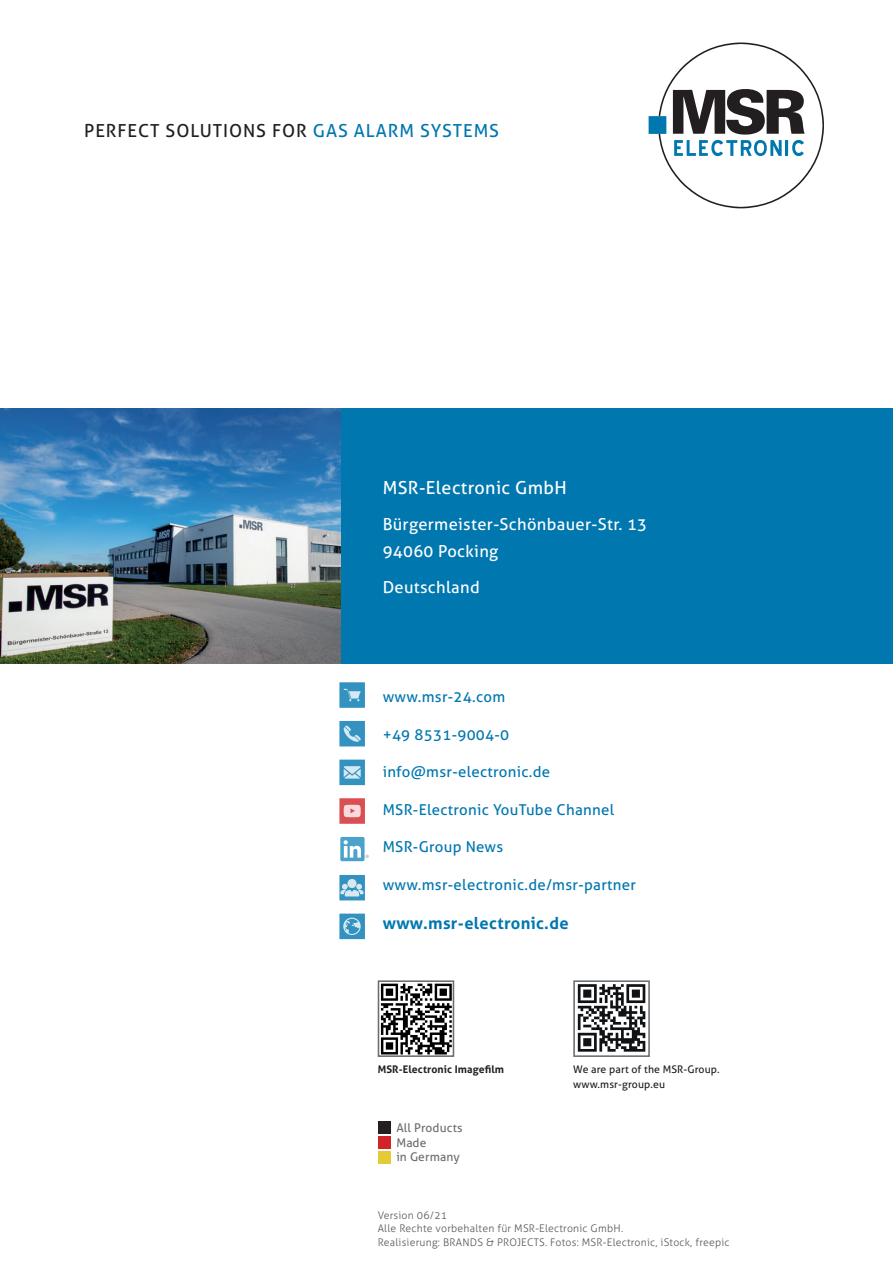
<style>
.page{position:relative;width:893px;height:1263px;background:#fff}
.page>*{position:absolute;margin:0;border:0;box-sizing:border-box;transform-origin:0 0}
.t1{font:18px "Aller";letter-spacing:.05em;color:#231f20}
.t2{font:18px "Aller";letter-spacing:.02em;color:#fff}
.t3{font:16.5px "Aller";letter-spacing:.02em;color:#fff}
.t4{font:700 16.5px "Aller";letter-spacing:.02em;color:#0077af}
.t5{font:15px "Aller";letter-spacing:.02em;color:#0077af}
.t6{font:12px "Aller";letter-spacing:.01em;color:#6c6d70}
.t7{font:300 10.5px "Aller";letter-spacing:.02em;color:#57585a}
.t8{font:10.5px "Aller";letter-spacing:.01em;color:#231f20}
.t9{font:700 10.5px "Aller";letter-spacing:.01em;color:#231f20}
.s1{color:#0077af}
</style>
<div class="page">
<svg style="left:649px;top:43px;width:175px;height:165px"></svg>
<svg style="left:381px;top:984px;width:70px;height:70px"></svg>
<div style="left:378px;top:980px;width:76px;height:77px;border:2px solid #6c6d70"></div>
<svg style="left:577px;top:984px;width:69px;height:68px"></svg>
<svg style="left:578px;top:984px;width:67px;height:68px"></svg>
<div style="left:573px;top:980px;width:77px;height:77px;border:2px solid #6c6d70"></div>
<div style="left:340px;top:408px;width:553px;height:255px;background:#0077af"></div>
<img style="left:0;top:408px;width:340px;height:255px">
<svg style="left:339px;top:760px;width:26px;height:25px"></svg>
<svg style="left:339px;top:682px;width:26px;height:26px"></svg>
<svg style="left:339px;top:721px;width:26px;height:25px"></svg>
<div style="left:340px;top:837px;width:25px;height:24px;background:linear-gradient(to bottom,#4da2cc,#4da2cc);border-radius:2px"></div>
<svg style="left:344px;top:840px;width:25px;height:18px"></svg>
<svg style="left:339px;top:798px;width:26px;height:26px"></svg>
<svg style="left:339px;top:914px;width:26px;height:25px"></svg>
<div style="left:378px;top:1121px;width:12px;height:13px;background:#231f20"></div>
<div style="left:378px;top:1136px;width:12px;height:13px;background:#d1232a"></div>
<div style="left:378px;top:1151px;width:12px;height:12px;background:#e3ca36"></div>
<svg style="left:339px;top:875px;width:26px;height:25px"></svg>
<p class="t1" style="left:84px;top:119px;width:416px">PERFECT SOLUTIONS FOR <span class="s1">GAS ALARM SYSTEMS</span></p>
<p class="t2" style="left:383px;top:476px;width:186px">MSR-Electronic GmbH</p>
<p class="t3" style="left:383px;top:514px;width:266px">Bürgermeister-Schönbauer-Str. 13</p>
<p class="t3" style="left:383px;top:541px;width:117px">94060 Pocking</p>
<p class="t3" style="left:383px;top:577px;width:98px">Deutschland</p>
<p class="t5" style="left:383px;top:688px;width:124px">www.msr-24.com</p>
<p class="t5" style="left:383px;top:725px;width:128px">+49 8531-9004-0</p>
<p class="t5" style="left:383px;top:763px;width:169px">info@msr-electronic.de</p>
<p class="t5" style="left:383px;top:800px;width:233px">MSR-Electronic YouTube Channel</p>
<p class="t5" style="left:383px;top:838px;width:122px">MSR-Group News</p>
<p class="t5" style="left:383px;top:875px;width:255px">www.msr-electronic.de/msr-partner</p>
<p class="t4" style="left:383px;top:913px;width:187px">www.msr-electronic.de</p>
<p class="t9" style="left:378px;top:1063px;width:128px">MSR-Electronic Imagefilm</p>
<p class="t6" style="left:396px;top:1121px;width:68px">All Products</p>
<p class="t6" style="left:396px;top:1135px;width:32px">Made</p>
<p class="t6" style="left:396px;top:1149px;width:65px">in Germany</p>
<p class="t8" style="left:573px;top:1063px;width:148px">We are part of the MSR-Group.</p>
<p class="t8" style="left:573px;top:1078px;width:93px">www.msr-group.eu</p>
<p class="t7" style="left:378px;top:1209px;width:71px">Version 06/21</p>
<p class="t7" style="left:378px;top:1222px;width:247px">Alle Rechte vorbehalten für MSR-Electronic GmbH.</p>
<p class="t7" style="left:378px;top:1236px;width:353px">Realisierung: BRANDS &amp; PROJECTS. Fotos: MSR-Electronic, iStock, freepic</p>
</div>
